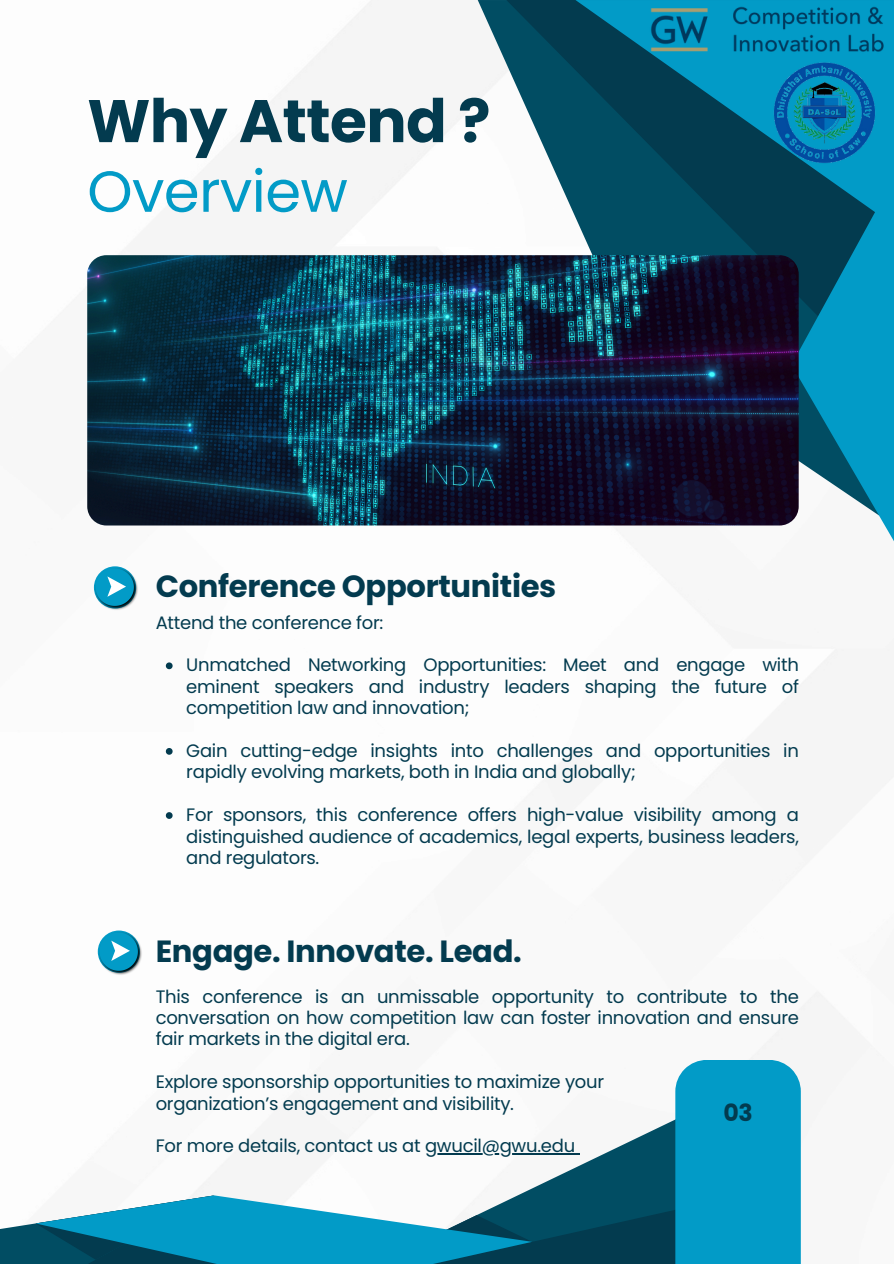
<style>
.page{position:relative;width:894px;height:1264px;background:#fff}
.page>*{position:absolute;margin:0;border:0;box-sizing:border-box;transform-origin:0 0}
.t1{font:700 60px "Poppins";letter-spacing:-.01em;color:#033b4f}
.t2{font:57.75px "Poppins";letter-spacing:-.01em;color:#029bc7}
.t3{font:700 30.6px "Poppins";letter-spacing:-.01em;color:#033b4f}
.t4{font:700 23.55px "Poppins";color:#033b4f}
.t5{font:18px/21.3px "Poppins";letter-spacing:-.015em;color:#033b4f;text-align:justify}
</style>
<div class="page">
<svg style="left:437px;top:1119px;width:238px;height:144px"></svg>
<svg style="left:0;top:1195px;width:532px;height:68px"></svg>
<div style="left:675px;top:1060px;width:125px;height:203px;background:#029bc7"></div>
<svg style="left:477px;top:0;width:29px;height:102px;fill:#f5f5f5"></svg>
<svg style="left:506px;top:0;width:69px;height:216px;fill:#034d63"></svg>
<svg style="left:575px;top:0;width:318px;height:540px;background:#1a6f88"></svg>
<img style="left:87px;top:255px;width:711px;height:270px;border-radius:19px">
<svg style="left:94px;top:566px;width:42px;height:42px"></svg>
<img style="left:95px;top:567px;width:43px;height:43px">
<svg style="left:107px;top:576px;width:19px;height:20px"></svg>
<svg style="left:98px;top:930px;width:42px;height:42px"></svg>
<img style="left:99px;top:931px;width:43px;height:44px">
<svg style="left:111px;top:940px;width:19px;height:20px"></svg>
<img style="left:755px;top:61px;width:137px;height:110px">
<svg style="left:166px;top:662px;width:6px;height:7px"></svg>
<svg style="left:166px;top:748px;width:6px;height:6px"></svg>
<svg style="left:166px;top:812px;width:6px;height:7px"></svg>
<img style="left:644px;top:0;width:248px;height:61px">
<hr style="left:425px;top:1153px;width:149px;height:1px;background:#033b4f">
<p class="t1" style="left:87px;top:79px;width:404px">Why Attend ?</p>
<h3 class="t2" style="left:87px;top:151px;width:262px">Overview</h3>
<p class="t3" style="left:156px;top:565px;width:402px">Conference Opportunities</p>
<p class="t5" style="left:156px;top:611px;width:229px">Attend the conference for:</p>
<h1 class="t5" style="left:186px;top:654px;width:614px">Unmatched Networking Opportunities: Meet and engage with eminent speakers and industry leaders shaping the future of competition law and innovation;</h1>
<h2 class="t5" style="left:186px;top:740px;width:614px">Gain cutting-edge insights into challenges and opportunities in rapidly evolving markets, both in India and globally;</h2>
<p class="t5" style="left:186px;top:804px;width:614px">For sponsors, this conference offers high-value visibility among a distinguished audience of academics, legal experts, business leaders, and regulators.</p>
<p class="t3" style="left:156px;top:930px;width:367px">Engage. Innovate. Lead.</p>
<p class="t5" style="left:156px;top:985px;width:644px">This conference is an unmissable opportunity to contribute to the conversation on how competition law can foster innovation and ensure fair markets in the digital era.</p>
<p class="t5" style="left:156px;top:1071px;width:450px">Explore sponsorship opportunities to maximize your</p>
<p class="t5" style="left:156px;top:1092px;width:360px">organization’s engagement and visibility.</p>
<p class="t5" style="left:156px;top:1135px;width:421px">For more details, contact us at gwucil@gwu.edu</p>
<p class="t4" style="left:723px;top:1095px;width:31px">03</p>
</div>
